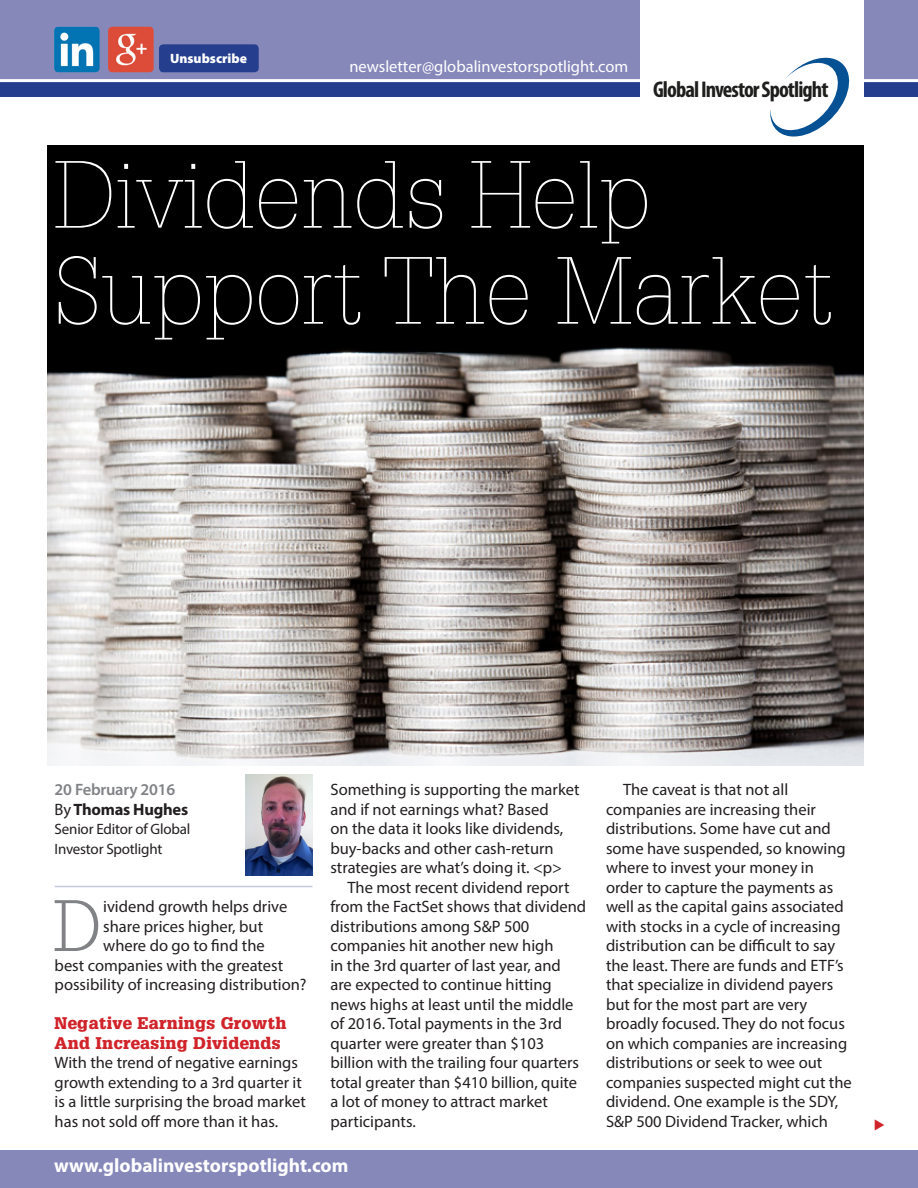
<style>
.page{position:relative;width:918px;height:1188px;background:#fff}
.page>*{position:absolute;margin:0;border:0;box-sizing:border-box;transform-origin:0 0}
.GIS_head_black{font:100 93px/96px "Glypha";color:#fff}
.gis_body_1{font:300 70.95px "Glypha";color:#808285}
.t1{font:700 condensed 22.8px "Myriad Pro";letter-spacing:-.04em;color:#1e1f1d}
.t2{font:700 19.35px "Myriad Pro";color:#fff}
.gis_body_1-2{font:16.5px/19.5px "Myriad Pro";color:#231f20}
.GIS_x_head{font:900 16.5px/19.5px "Glypha";letter-spacing:.02em;color:#d1232a}
.t3{font:16.5px "Myriad Pro";color:#fff}
.gis_date{font:600 16.5px "Myriad Pro";letter-spacing:-.015em;color:#808285}
.t4{font:700 16.5px "Myriad Pro";letter-spacing:-.015em;color:#231f20}
.t5{font:15px/19.5px "Myriad Pro";letter-spacing:-.015em;color:#231f20}
.t6{font:900 13.5px "Myriad Pro";color:#fff}
.s1{font-weight:400}
</style>
<div class="page">
<div style="left:0;top:0;width:918px;height:97px;background:#253f8e"></div>
<div style="left:0;top:0;width:918px;height:82px;background:#8688ba"></div>
<div style="left:0;top:1150px;width:918px;height:38px;background:#8688ba"></div>
<hr style="left:55px;top:886px;width:257px;height:1px;background:#c7c7e0">
<div style="left:640px;top:0;width:224px;height:146px;background:#fff"></div>
<svg style="left:770px;top:58px;width:79px;height:79px"></svg>
<img style="left:245px;top:774px;width:67px;height:102px">
<img style="left:54px;top:27px;width:46px;height:45px">
<img style="left:108px;top:27px;width:46px;height:45px">
<div style="left:159px;top:44px;width:100px;height:28px;background:#253f8e;border-radius:4px"></div>
<img style="left:48px;top:146px;width:816px;height:620px">
<p class="t6" style="left:170px;top:50px;width:78px">Unsubscribe</p>
<p class="t3" style="left:349px;top:56px;width:280px">newsletter@globalinvestorspotlight.com</p>
<p class="t1" style="left:653px;top:75px;width:177px">Global Investor Spotlight</p>
<p class="GIS_head_black" style="left:54px;top:148px;width:782px">Dividends Help<br>Support The Market</p>
<p class="gis_date" style="left:55px;top:779px;width:122px">20 February 2016</p>
<p class="t4" style="left:55px;top:798px;width:135px"><span class="s1">By</span> Thomas Hughes</p>
<p class="t5" style="left:55px;top:819px;width:137px">Senior Editor of Global<br>Investor Spotlight</p>
<p class="gis_body_1" style="left:53px;top:886px;width:50px">D</p>
<p class="gis_body_1-2" style="left:103px;top:896px;width:186px">ividend growth helps drive</p>
<p class="gis_body_1-2" style="left:103px;top:916px;width:161px">share prices higher, but</p>
<p class="gis_body_1-2" style="left:103px;top:935px;width:163px">where do go to find the</p>
<p class="gis_body_1-2" style="left:55px;top:955px;width:230px">best companies with the greatest</p>
<p class="gis_body_1-2" style="left:55px;top:974px;width:253px">possibility of increasing distribution?</p>
<p class="GIS_x_head" style="left:55px;top:1013px;width:233px">Negative Earnings Growth<br>And Increasing Dividends</p>
<p class="gis_body_1-2" style="left:55px;top:1052px;width:253px">With the trend of negative earnings growth extending to a 3rd quarter it is a little surprising the broad market has not sold off more than it has.</p>
<p class="gis_body_1-2" style="left:330px;top:779px;width:251px">Something is supporting the market and if not earnings what? Based<br>on the data it looks like dividends, buy-backs and other cash-return strategies are what’s doing it. &lt;p&gt;</p>
<p class="gis_body_1-2" style="left:330px;top:877px;width:257px;text-indent:17px">The most recent dividend report from the FactSet shows that dividend distributions among S&amp;P 500 companies hit another new high<br>in the 3rd quarter of last year, and are expected to continue hitting news highs at least until the middle of 2016. Total payments in the 3rd quarter were greater than $103 billion with the trailing four quarters total greater than $410 billion, quite a lot of money to attract market participants.</p>
<p class="t2" style="left:54px;top:1153px;width:296px">www.globalinvestorspotlight.com</p>
<p class="gis_body_1-2" style="left:606px;top:779px;width:247px;text-indent:17px">The caveat is that not all companies are increasing their distributions. Some have cut and some have suspended, so knowing where to invest your money in order to capture the payments as well as the capital gains associated with stocks in a cycle of increasing distribution can be difficult to say the least. There are funds and ETF’s that specialize in dividend payers but for the most part are very broadly focused. They do not focus on which companies are increasing distributions or seek to wee out companies suspected might cut the dividend. One example is the SDY,<br>S&amp;P 500 Dividend Tracker, which</p>
</div>
